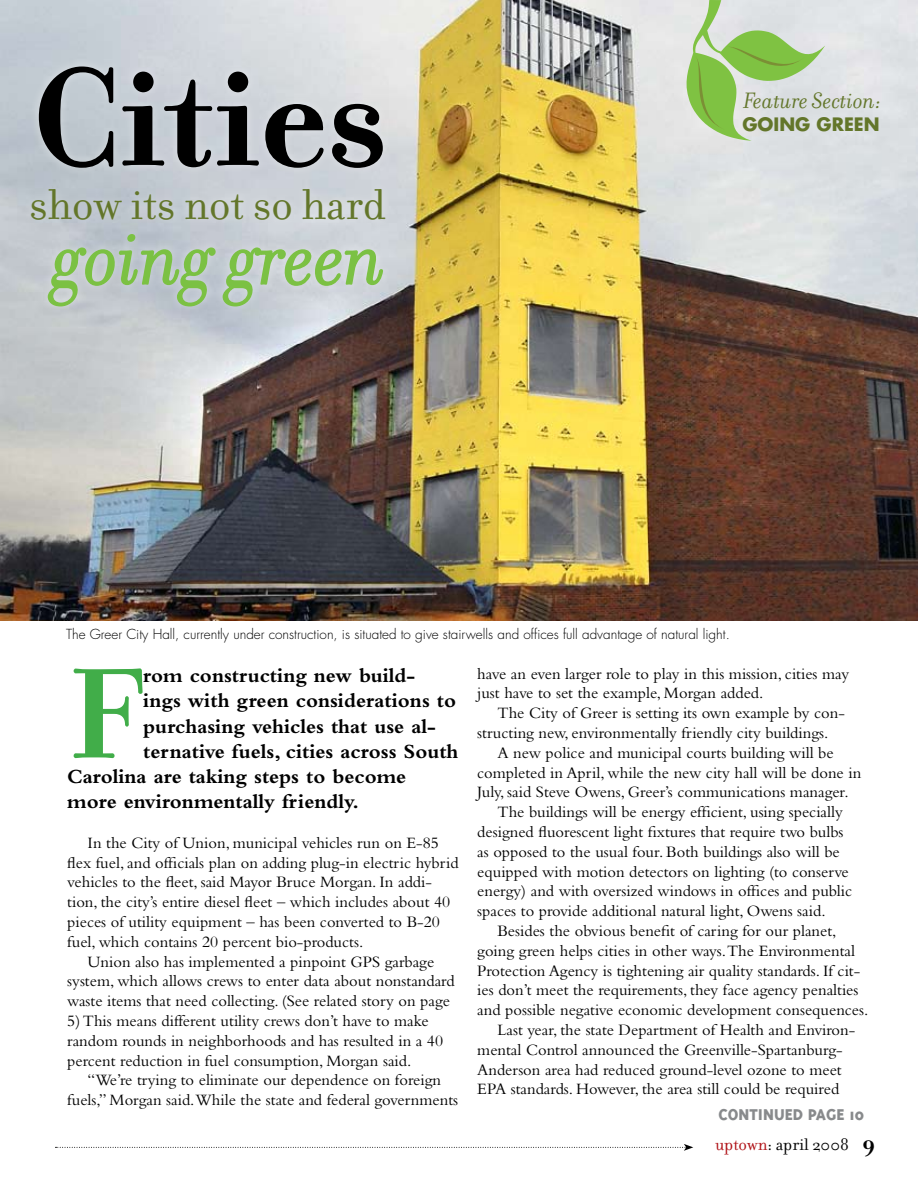
<style>
.page{position:relative;width:918px;height:1188px;background:#fff}
.page>*{position:absolute;margin:0;border:0;box-sizing:border-box;transform-origin:0 0}
.t1{font:700 150px "Filosofia";color:#000}
.t2{font:700 138.15px "Filosofia";color:#41ad49}
.t3{font:italic 82.5px "Filosofia";color:#7bc143}
.t4{font:46.5px "Filosofia";color:#63762a}
.t5{font:italic 24px "Filosofia";color:#63762a}
.t6{font:700 21px "Bembo";color:#000}
.t7{font:18px "Filosofia";color:#000}
.t8{font:800 18px "Triplex";color:#888a8c}
.t9{font:700 18px "Futura";color:#63762a}
.t10{font:16.5px/19.8px "Bembo";color:#000}
.t11{font:300 13.5px "Futura";color:#000}
.s1{color:#af1116}
.s2{font-weight:700;font-size:24px}
</style>
<div class="page">
<svg style="left:56px;top:1144px;width:637px;height:7px"></svg>
<img style="left:0;top:0;width:918px;height:621px">
<svg style="left:687px;top:0;width:138px;height:141px;background:#c0d7b0"></svg>
<div style="left:22px;top:57px;width:682px;height:339px;background:#fff;opacity:.46"></div>
<svg style="left:47px;top:233px;width:335px;height:74px;background:#bdccc1"></svg>
<h1 class="t1" style="left:32px;top:28px;width:355px">Cities</h1>
<h3 class="t4" style="left:30px;top:179px;width:358px">show its not so hard</h3>
<h3 class="t3" style="left:53px;top:214px;width:334px">going green</h3>
<h3 class="t5" style="left:743px;top:88px;width:140px">Feature Section:</h3>
<p class="t9" style="left:742px;top:112px;width:139px">GOING GREEN</p>
<p class="t11" style="left:66px;top:625px;width:665px">The Greer City Hall, currently under construction, is situated to give stairwells and offices full advantage of natural light.</p>
<h2 class="t2" style="left:67px;top:632px;width:78px">F</h2>
<p class="t6" style="left:143px;top:664px;width:274px">rom constructing new build-</p>
<p class="t6" style="left:143px;top:689px;width:314px">ings with green considerations to</p>
<p class="t6" style="left:143px;top:714px;width:294px">purchasing vehicles that use al-</p>
<p class="t6" style="left:143px;top:739px;width:317px">ternative fuels, cities across South</p>
<p class="t6" style="left:67px;top:765px;width:341px">Carolina are taking steps to become</p>
<p class="t6" style="left:67px;top:790px;width:293px">more environmentally friendly.</p>
<p class="t10" style="left:67px;top:832px;width:393px;text-indent:20px">In the City of Union, municipal vehicles run on E-85 flex fuel, and officials plan on adding plug-in electric hybrid vehicles to the fleet, said Mayor Bruce Morgan. In addi&shy;tion, the city’s entire diesel fleet – which includes about 40 pieces of utility equipment – has been converted to B-20 fuel, which contains 20 percent bio-products.</p>
<p class="t10" style="left:67px;top:951px;width:389px;text-align:center">Union also has implemented a pinpoint GPS garbage system, which allows crews to enter data about nonstandard waste items that need collecting. (See related story on page</p>
<p class="t10" style="left:67px;top:1011px;width:377px">5) This means different utility crews don’t have to make random rounds in neighborhoods and has resulted in a 40 percent reduction in fuel consumption, Morgan said.</p>
<p class="t10" style="left:67px;top:1070px;width:392px;text-align:center">“We’re trying to eliminate our dependence on foreign fuels,” Morgan said.While the state and federal governments</p>
<p class="t10" style="left:477px;top:663px;width:373px">have an even larger role to play in this mission, cities may just have to set the example, Morgan added.</p>
<p class="t10" style="left:498px;top:703px;width:349px">The City of Greer is setting its own example by con-</p>
<p class="t10" style="left:477px;top:723px;width:353px">structing new, environmentally friendly city buildings.</p>
<p class="t10" style="left:498px;top:742px;width:338px">A new police and municipal courts building will be</p>
<p class="t10" style="left:477px;top:762px;width:386px">completed in April, while the new city hall will be done in</p>
<p class="t10" style="left:477px;top:782px;width:373px">July, said Steve Owens, Greer’s communications manager.</p>
<p class="t10" style="left:498px;top:802px;width:347px">The buildings will be energy efficient, using specially</p>
<p class="t10" style="left:477px;top:822px;width:368px">designed fluorescent light fixtures that require two bulbs</p>
<p class="t10" style="left:477px;top:841px;width:364px">as opposed to the usual four. Both buildings also will be</p>
<p class="t10" style="left:477px;top:861px;width:373px">equipped with motion detectors on lighting (to conserve</p>
<p class="t10" style="left:477px;top:881px;width:376px">energy) and with oversized windows in offices and public</p>
<p class="t10" style="left:477px;top:901px;width:350px">spaces to provide additional natural light, Owens said.</p>
<p class="t10" style="left:498px;top:921px;width:340px">Besides the obvious benefit of caring for our planet,</p>
<p class="t10" style="left:477px;top:940px;width:379px">going green helps cities in other ways.The Environmental</p>
<p class="t10" style="left:477px;top:960px;width:385px">Protection Agency is tightening air quality standards. If cit-</p>
<p class="t10" style="left:477px;top:980px;width:383px">ies don’t meet the requirements, they face agency penalties</p>
<p class="t10" style="left:477px;top:1000px;width:393px">and possible negative economic development consequences.</p>
<p class="t10" style="left:498px;top:1020px;width:359px">Last year, the state Department of Health and Environ-</p>
<p class="t10" style="left:477px;top:1039px;width:367px">mental Control announced the Greenville-Spartanburg-</p>
<p class="t10" style="left:477px;top:1059px;width:366px">Anderson area had reduced ground-level ozone to meet</p>
<p class="t10" style="left:477px;top:1079px;width:363px">EPA standards. However, the area still could be required</p>
<p class="t8" style="left:718px;top:1104px;width:147px">CONTINUED PAGE 10</p>
<p class="t7" style="left:716px;top:1135px;width:161px"><span class="s1">uptown</span>: april 2008 <span class="s2">9</span></p>
</div>
